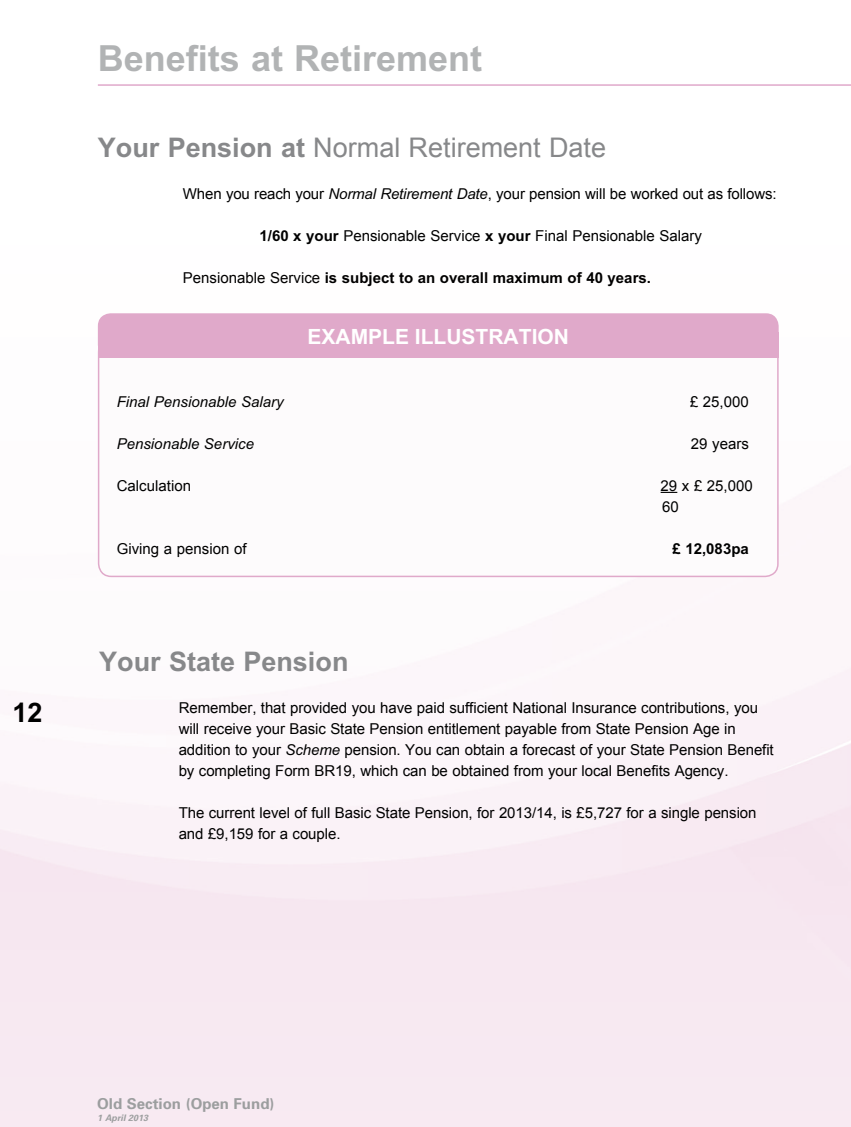
<style>
.page{position:relative;width:851px;height:1127px;background:#fff}
.page>*{position:absolute;margin:0;border:0;box-sizing:border-box;transform-origin:0 0}
.t1{font:700 36px "Arial";color:#b1b3b4}
.t2{font:27px "Arial";color:#87888a}
.t3{font:700 27px "Arial";color:#87888a}
.t4{font:700 27px "Arial";color:#000}
.t5{font:700 21px "Arial";color:#fff}
.t6{font:15px/21px "Arial";letter-spacing:-.005em;color:#000}
.t7{font:700 15px "Arial";color:#000}
.t8{font:italic 15px "Arial";color:#000}
.t9{font:700 15px "Univers";color:#9c9e9f}
.t10{font:italic 700 9px "Univers";color:#9c9e9f}
.s1{font-weight:700}
.s2{font-style:italic}
.s3{font-weight:400}
</style>
<div class="page">
<hr style="left:98px;top:84px;width:752px;height:2px;background:#e0a9ca">
<div style="left:99px;top:339px;width:678px;height:237px;background:#fdfbfc;border-radius:13px"></div>
<div style="left:98px;top:339px;width:680px;height:238px;border:2px solid #e0a9ca;border-radius:13px"></div>
<div style="left:98px;top:313px;width:680px;height:45px;background:#e0a9ca;border-radius:13px"></div>
<div style="left:98px;top:332px;width:680px;height:26px;background:#e0a9ca"></div>
<svg style="left:660px;top:492px;width:17px;height:1px"></svg>
<h2 class="t4" style="left:12px;top:697px;width:32px">12</h2>
<h1 class="t1" style="left:98px;top:38px;width:386px">Benefits at Retirement</h1>
<h2 class="t2" style="left:98px;top:130px;width:509px"><span class="s1">Your Pension at</span> Normal Retirement Date</h2>
<p class="t6" style="left:183px;top:184px;width:595px">When you reach your <span class="s2">Normal Retirement Date</span>, your pension will be worked out as follows:</p>
<p class="t6" style="left:259px;top:226px;width:444px"><span class="s1">1/60 x your</span> Pensionable Service <span class="s1">x your</span> Final Pensionable Salary</p>
<p class="t7" style="left:183px;top:270px;width:469px"><span class="s3">Pensionable Service</span> is subject to an overall maximum of 40 years.</p>
<h3 class="t5" style="left:307px;top:325px;width:263px">EXAMPLE ILLUSTRATION</h3>
<p class="t8" style="left:117px;top:393px;width:168px">Final Pensionable Salary</p>
<p class="t6" style="left:690px;top:391px;width:60px">£ 25,000</p>
<p class="t8" style="left:117px;top:435px;width:139px">Pensionable Service</p>
<p class="t6" style="left:690px;top:433px;width:59px">29 years</p>
<p class="t6" style="left:117px;top:475px;width:76px">Calculation</p>
<p class="t6" style="left:660px;top:475px;width:94px">29 x £ 25,000<br>60</p>
<p class="t6" style="left:117px;top:538px;width:131px">Giving a pension of</p>
<p class="t7" style="left:672px;top:540px;width:78px">£ 12,083pa</p>
<h2 class="t3" style="left:99px;top:647px;width:251px">Your State Pension</h2>
<p class="t6" style="left:179px;top:698px;width:596px">Remember, that provided you have paid sufficient National Insurance contributions, you will receive your Basic State Pension entitlement payable from State Pension Age in addition to your <span class="s2">Scheme</span> pension. You can obtain a forecast of your State Pension Benefit by completing Form BR19, which can be obtained from your local Benefits Agency.</p>
<p class="t6" style="left:179px;top:803px;width:579px">The current level of full Basic State Pension, for 2013/14, is £5,727 for a single pension and £9,159 for a couple.</p>
<p class="t9" style="left:97px;top:1095px;width:179px">Old Section (Open Fund)</p>
<p class="t10" style="left:97px;top:1112px;width:53px">1 April 2013</p>
</div>
